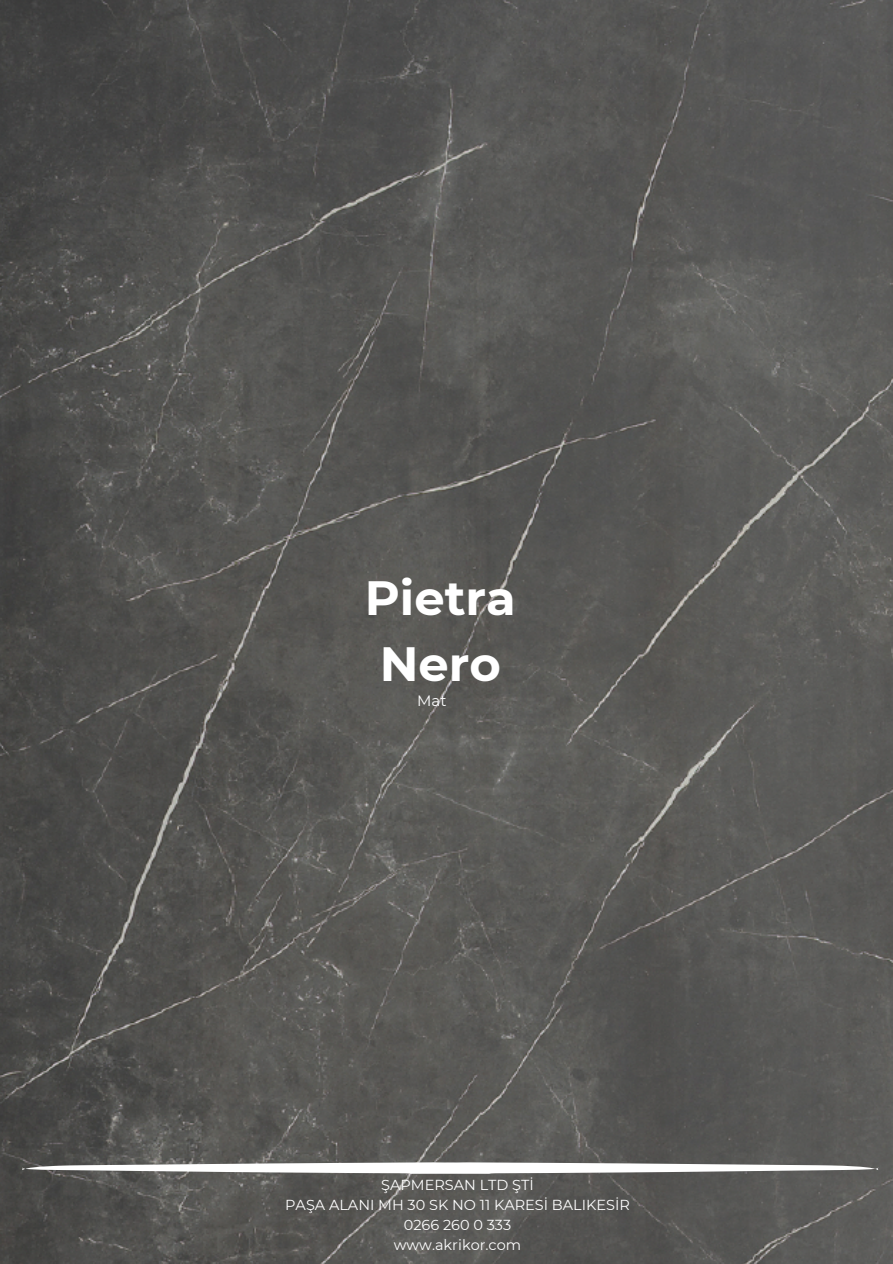
<style>
.page{position:relative;width:893px;height:1264px;background:#fff}
.page>*{position:absolute;margin:0;border:0;box-sizing:border-box;transform-origin:0 0}
.t1{font:700 48px "Montserrat";color:#fff}
.t2{font:15px "Montserrat";color:#fff}
.t3{font:14.4px "Montserrat";color:#fff}
</style>
<div class="page">
<img style="left:0;top:0;width:892px;height:1263px">
<svg style="left:21px;top:1162px;width:858px;height:11px"></svg>
<p class="t1" style="left:365px;top:568px;width:153px">Pietra</p>
<p class="t1" style="left:380px;top:634px;width:123px">Nero</p>
<p class="t2" style="left:417px;top:692px;width:31px">Mat</p>
<p class="t3" style="left:381px;top:1175px;width:154px">ŞAPMERSAN LTD ŞTİ</p>
<p class="t3" style="left:285px;top:1195px;width:346px">PAŞA ALANI MH 30 SK NO 11 KARESİ BALIKESİR</p>
<p class="t3" style="left:404px;top:1216px;width:109px">0266 260 0 333</p>
<p class="t3" style="left:394px;top:1236px;width:129px">www.akrikor.com</p>
</div>
